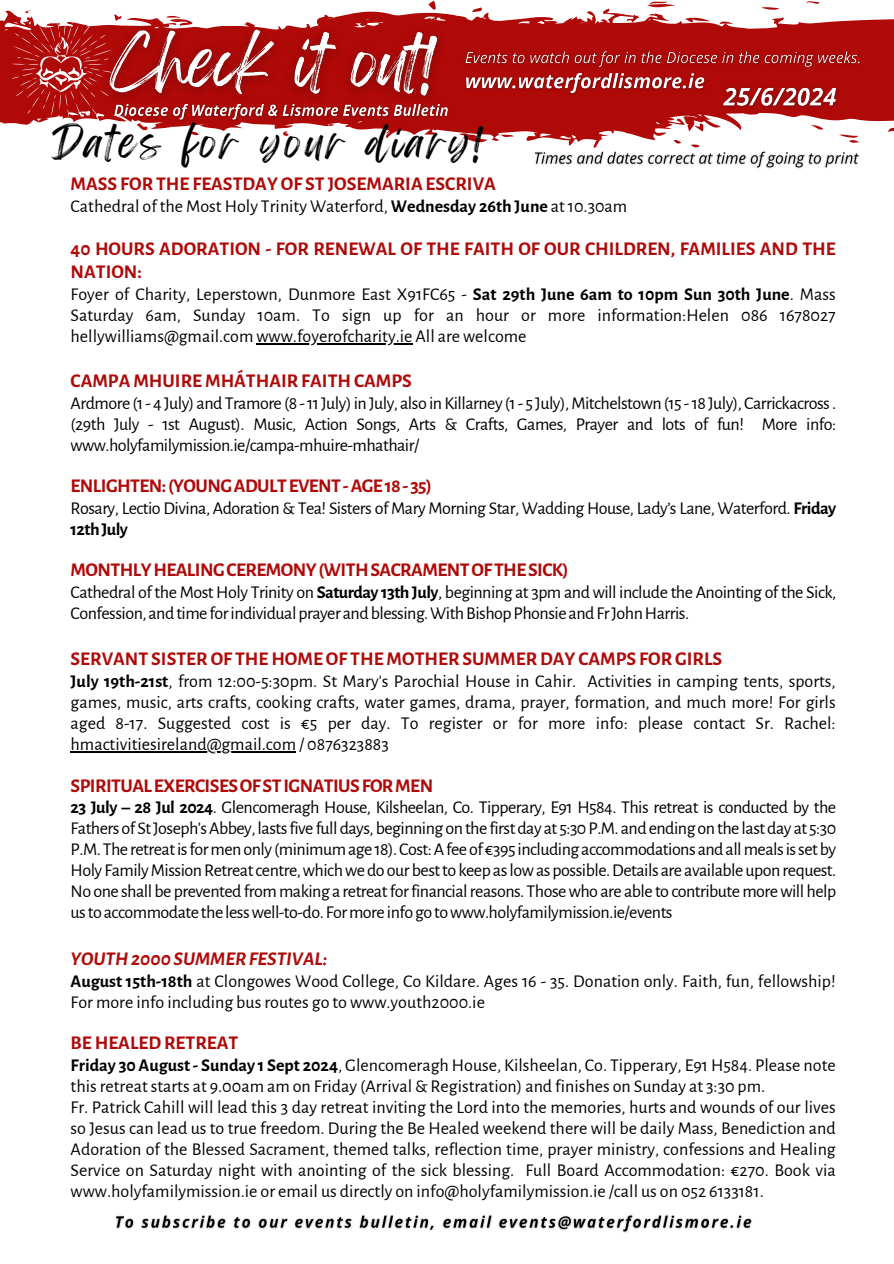
<style>
.page{position:relative;width:894px;height:1264px;background:#fff}
.page>*{position:absolute;margin:0;border:0;box-sizing:border-box;transform-origin:0 0}
.t1{font:36.9px "Feeling Passionate";letter-spacing:.115em;color:#000}
.t2{font:700 19.5px/22.8px "Alegreya Sans";color:#af0908}
.t3{font:700 19.5px "Alegreya Sans";letter-spacing:-.03em;color:#af0908}
.t4{font:italic 700 19.5px "Alegreya Sans";color:#af0908}
.t5{font:18px/21px "Alegreya Sans";color:#000;text-align:justify}
.t6{font:18px/21px "Alegreya Sans";letter-spacing:-.03em;color:#000}
.s1{font-weight:700}
</style>
<div class="page">
<svg style="left:0;top:0;width:893px;height:147px"></svg>
<hr style="left:256px;top:343px;width:156px;height:2px;background:#000">
<hr style="left:71px;top:751px;width:225px;height:2px;background:#000">
<svg style="left:11px;top:18px;width:99px;height:100px;background:#bc3231"></svg>
<img style="left:534px;top:147px;width:325px;height:22px">
<img style="left:115px;top:1215px;width:637px;height:18px">
<img style="left:93px;top:15px;width:359px;height:101px">
<img style="left:460px;top:46px;width:421px;height:53px">
<img style="left:716px;top:80px;width:126px;height:34px">
<img style="left:110px;top:99px;width:344px;height:27px">
<p class="t1" style="left:52px;top:113px;width:432px">Dates for your diary!</p>
<p class="t2" style="left:71px;top:173px;width:426px">MASS FOR THE FEASTDAYOF ST JOSEMARIA ESCRIVA</p>
<p class="t5" style="left:71px;top:196px;width:558px">Cathedral of the Most Holy Trinity Waterford, <span class="s1">Wednesday 26th June</span> at 10.30am</p>
<p class="t2" style="left:71px;top:238px;width:766px">40 HOURS ADORATION - FOR RENEWAL OF THE FAITH OF OUR CHILDREN, FAMILIES AND THE<br>NATION:</p>
<p class="t5" style="left:71px;top:284px;width:766px">Foyer of Charity, Leperstown, Dunmore East X91FC65 - <span class="s1">Sat 29th June 6am to 10pm Sun 30th June</span>. Mass Saturday 6am, Sunday 10am. To sign up for an hour or more information:Helen 086 1678027 hellywilliams@gmail.com www.foyerofcharity.ie All are welcome</p>
<p class="t2" style="left:71px;top:370px;width:343px">CAMPAMHUIREMHÁTHAIR FAITHCAMPS</p>
<p class="t5" style="left:71px;top:393px;width:767px">Ardmore (1- 4 July) andTramore (8 -11July)inJuly, alsoinKillarney (1- 5 July),Mitchelstown(15 -18 July),Carrickacross. (29th July - 1st August). Music, Action Songs, Arts &amp; Crafts, Games, Prayer and lots of fun! More info: www.holyfamilymission.ie/campa-mhuire-mhathair/</p>
<p class="t3" style="left:71px;top:476px;width:362px">ENLIGHTEN:(YOUNGADULTEVENT-AGE18-35)</p>
<p class="t6" style="left:71px;top:498px;width:767px">Rosary, Lectio Divina, Adoration &amp; Tea! Sisters of Mary Morning Star, Wadding House, Lady’s Lane, Waterford. <span class="s1">Friday<br>12thJuly</span></p>
<p class="t3" style="left:71px;top:560px;width:499px">MONTHLYHEALINGCEREMONY(WITHSACRAMENTOFTHESICK)</p>
<p class="t6" style="left:71px;top:582px;width:767px">Cathedral of the Most Holy Trinity on <span class="s1">Saturday 13th July</span>, beginning at 3pm and will include the Anointing of the Sick,<br>Confession,andtimeforindividualprayerandblessing.WithBishopPhonsieandFrJohnHarris.</p>
<p class="t2" style="left:71px;top:648px;width:653px">SERVANT SISTEROF THEHOMEOF THEMOTHER SUMMERDAY CAMPS FOR GIRLS</p>
<p class="t5" style="left:71px;top:671px;width:766px"><span class="s1">July 19th-21st</span>, from 12:00-5:30pm. St Mary's Parochial House in Cahir. Activities in camping tents, sports, games, music, arts crafts, cooking crafts, water games, drama, prayer, formation, and much more! For girls aged 8-17. Suggested cost is €5 per day. To register or for more info: please contact Sr. Rachel: hmactivitiesireland@gmail.com / 0876323883</p>
<p class="t3" style="left:71px;top:776px;width:364px">SPIRITUALEXERCISESOFSTIGNATIUSFORMEN</p>
<p class="t5" style="left:71px;top:797px;width:767px"><span class="s1">23 July – 28 Jul 2024</span>. Glencomeragh House, Kilsheelan, Co. Tipperary, E91 H584. This retreat is conducted by the FathersofStJoseph’sAbbey,lastsfivefulldays,beginningonthefirstdayat 5:30P.M.andendingonthelastdayat 5:30<br>P.M.Theretreatisformenonly (minimumage18).Cost:Afeeof€395 includingaccommodationsandallmealsissetby Holy FamilyMissionRetreatcentre,whichwedoourbesttokeepaslowaspossible.Details are availableuponrequest.<br>No one shallbepreventedfrommaking a retreatforfinancialreasons. Thosewho are able to contributemorewillhelp ustoaccommodatethelesswell-to-do.Formoreinfogotowww.holyfamilymission.ie/events</p>
<p class="t4" style="left:71px;top:949px;width:258px">YOUTH 2000 SUMMERFESTIVAL:</p>
<p class="t5" style="left:71px;top:970px;width:766px"><span class="s1">August 15th-18th</span> at Clongowes Wood College, Co Kildare. Ages 16 - 35. Donation only. Faith, fun, fellowship!<br>For more info including bus routes go to www.youth2000.ie</p>
<p class="t2" style="left:71px;top:1031px;width:169px">BEHEALEDRETREAT</p>
<p class="t5" style="left:71px;top:1054px;width:766px;text-align:left"><span class="s1">Friday 30 August- Sunday 1 Sept 2024</span>, Glencomeragh House, Kilsheelan, Co. Tipperary, E91 H584. Please note this retreat starts at 9.00am am on Friday (Arrival &amp; Registration) and finishes on Sunday at 3:30 pm.<br>Fr. Patrick Cahill will lead this 3 day retreat inviting the Lord into the memories, hurts and wounds of our lives so Jesus can lead us to true freedom. During the Be Healed weekend there will be daily Mass, Benediction and Adoration of the Blessed Sacrament, themed talks, reflection time, prayer ministry, confessions and Healing Service on Saturday night with anointing of the sick blessing. Full Board Accommodation: €270. Book via www.holyfamilymission.ie or email us directly on info@holyfamilymission.ie /call us on 052 6133181.</p>
</div>
